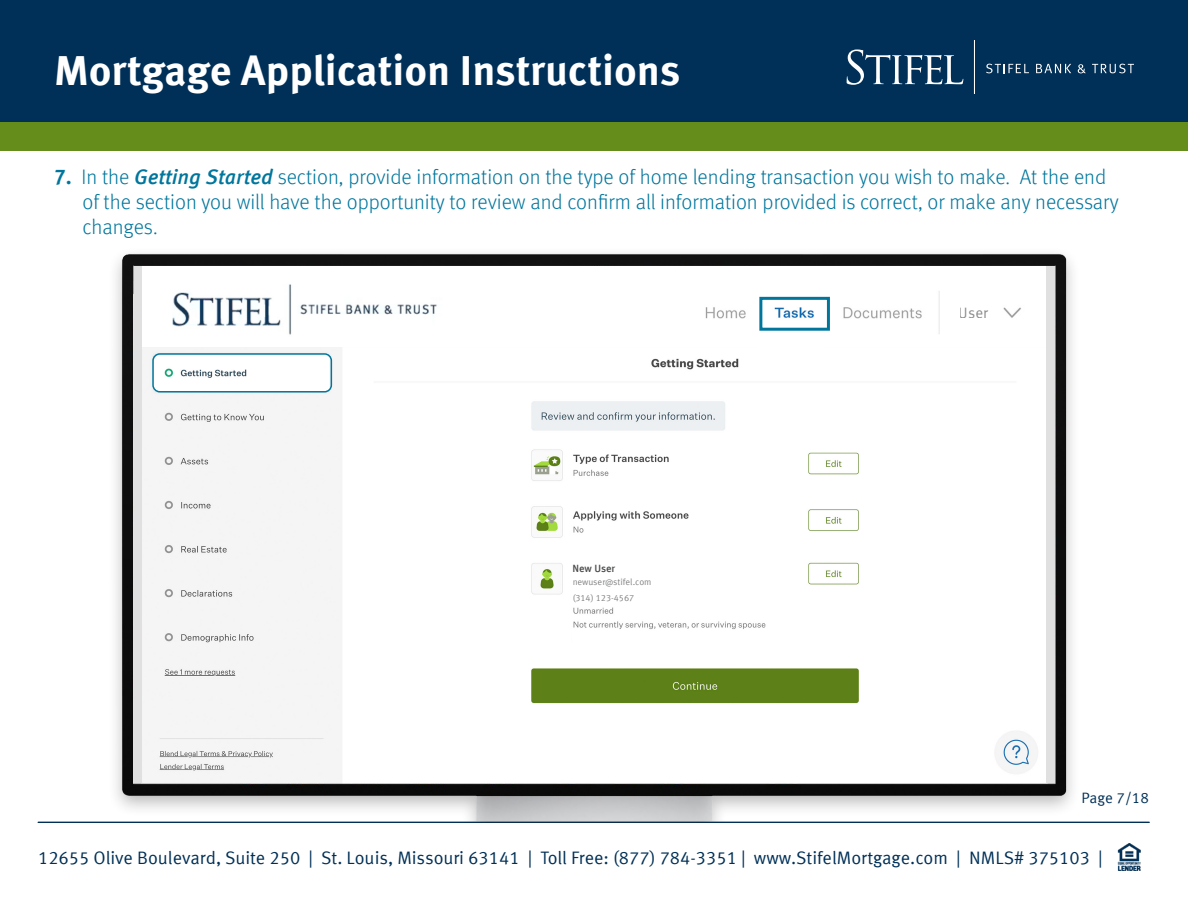
<style>
.page{position:relative;width:1188px;height:918px;background:#fff}
.page>*{position:absolute;margin:0;border:0;box-sizing:border-box;transform-origin:0 0}
.t1{font:700 42px "Meta Offc";color:#fff}
.t2{font:300 21px "Meta Offc";color:#00769d}
.t3{font:18px "Meta Offc Norm";color:#003056}
.t4{font:15px "Meta Offc Norm";color:#003057}
.t5{font:15px "Meta Offc Norm";color:#3e3e3f}
.t6{font:500 10.5px "Meta Offc";color:#4b4c4d}
.t7{font:9px/15.3px "Meta Offc Norm";color:#4b4c4d}
.s1{font-weight:700}
.s2{font-weight:500;font-style:italic}
.s3{color:#003057}
</style>
<div class="page">
<div style="left:0;top:0;width:1188px;height:122px;background:#003057"></div>
<div style="left:0;top:122px;width:1188px;height:28px;background:#658d1b"></div>
<svg style="left:847px;top:49px;width:116px;height:36px"></svg>
<svg style="left:986px;top:64px;width:43px;height:9px"></svg>
<svg style="left:1036px;top:64px;width:35px;height:9px"></svg>
<svg style="left:1078px;top:64px;width:8px;height:9px"></svg>
<svg style="left:1092px;top:64px;width:42px;height:9px"></svg>
<hr style="left:974px;top:40px;width:1px;height:54px;background:#fff">
<img style="left:1117px;top:843px;width:24px;height:28px">
<hr style="left:38px;top:822px;width:1111px;height:1px;background:#003057">
<div style="left:107px;top:246px;width:973px;height:597px;background:#231f20;opacity:.3"></div>
<img style="left:117px;top:247px;width:954px;height:574px">
<div style="left:572px;top:632px;width:74px;height:14px;background:#fff"></div>
<div style="left:570px;top:561px;width:82px;height:42px;background:#fff"></div>
<div style="left:141px;top:267px;width:907px;height:80px;background:#fff"></div>
<img style="left:173px;top:284px;width:264px;height:51px">
<div style="left:1047px;top:267px;width:8px;height:516px;background:#e0e0e0"></div>
<div style="left:135px;top:267px;width:7px;height:516px;background:#e0e0e0"></div>
<div style="left:152px;top:353px;width:180px;height:40px;border:2px solid #00769d;border-radius:7px"></div>
<img style="left:705px;top:291px;width:316px;height:43px">
<img style="left:758px;top:291px;width:67px;height:43px">
<div style="left:759px;top:297px;width:71px;height:34px;border:3px solid #00769d"></div>
<div style="left:952px;top:298px;width:44px;height:40px;background:#fff"></div>
<div style="left:0;top:823px;width:1188px;height:20px;background:#fff"></div>
<h1 class="t1" style="left:54px;top:45px;width:628px">Mortgage Application Instructions</h1>
<p class="t2" style="left:54px;top:165px;width:1054px"><span class="s1">7.</span> In the <span class="s2">Getting Started</span> section, provide information on the type of home lending transaction you wish to make. At the end</p>
<p class="t2" style="left:82px;top:190px;width:1038px">of the section you will have the opportunity to review and confirm all information provided is correct, or make any necessary</p>
<p class="t2" style="left:82px;top:215px;width:77px">changes.</p>
<p class="t6" style="left:572px;top:562px;width:44px">New User</p>
<p class="t7" style="left:572px;top:575px;width:81px">newuser@stifel.com (314) 123-4567</p>
<p class="t5" style="left:959px;top:304px;width:31px">User</p>
<p class="t4" style="left:1082px;top:790px;width:69px">Page 7/18</p>
<p class="t3" style="left:38px;top:847px;width:1066px">12655 Olive Boulevard, Suite 250 | St. Louis, Missouri 63141 | Toll Free: (877) 784-3351 | <span class="s3">www.StifelMortgage.com | NMLS# 375103 |</span></p>
</div>
